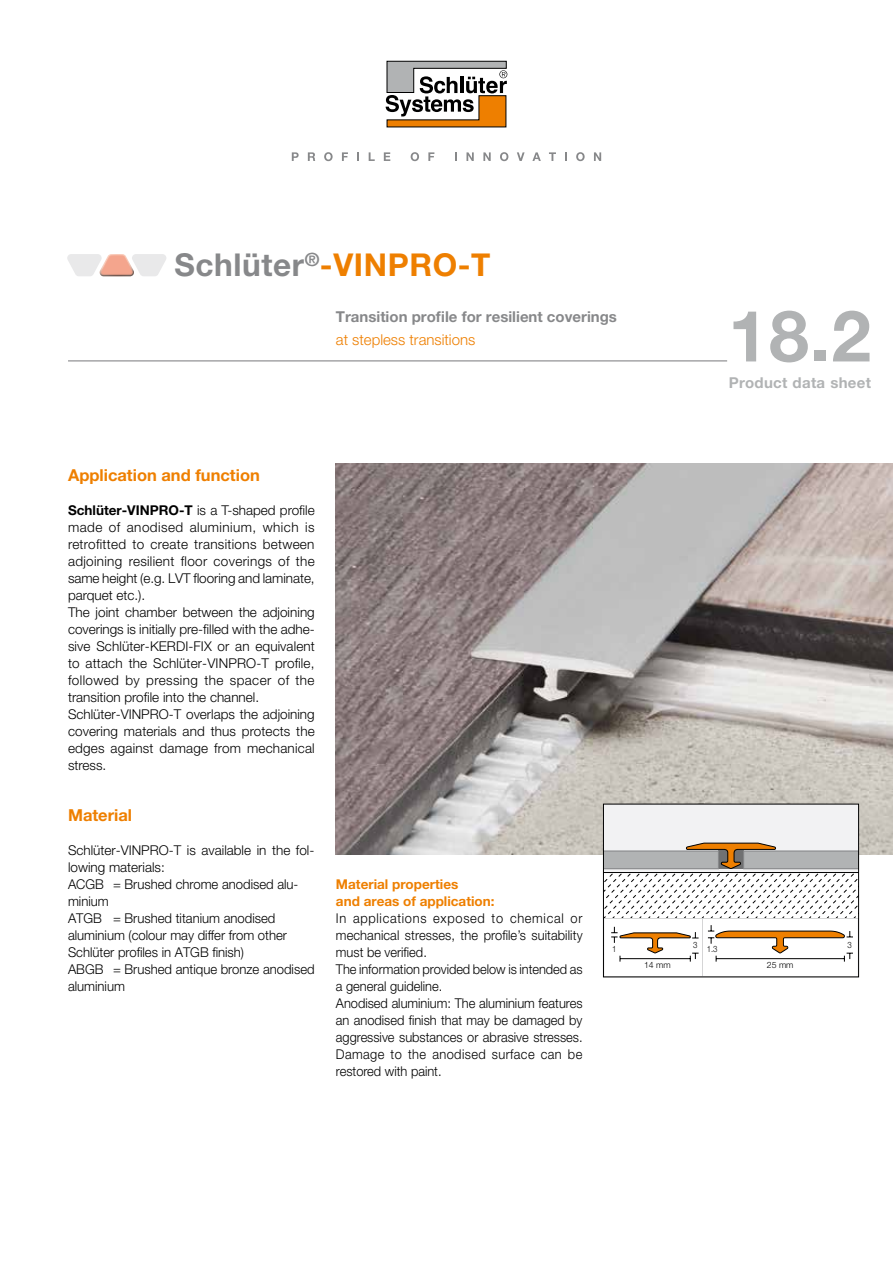
<style>
.page{position:relative;width:893px;height:1263px;background:#fff}
.page>*{position:absolute;margin:0;border:0;box-sizing:border-box;transform-origin:0 0}
.t1{font:700 71.25px "Helvetica Neue LT Pro";color:#b1b3b4}
.t2{font:700 31.5px "Helvetica Neue LT Pro";letter-spacing:.02em;color:#ee7f00}
.t3{font:700 16.5px "Helvetica Neue LT Pro";color:#ee7f00}
.t4{font:700 15px "Helvetica Neue LT Pro";color:#87888a}
.t5{font:300 15px "Helvetica Neue LT Pro";color:#ee7f00}
.t6{font:700 15px "Helvetica Neue LT Pro";letter-spacing:.02em;color:#b1b3b4}
.t7{font:300 13.5px/17px "Helvetica Neue LT Pro";color:#000}
.t8{font:300 13.5px/17px "Helvetica Neue LT Pro";color:#000;scale:.95 1}
.t9{font:700 13.5px/17px "Helvetica Neue LT Pro";color:#ee7f00}
.t10{font:300 8.7px "Helvetica Neue LTW1 G";color:#000}
.t11{font:300 8.7px "Helvetica Neue LTW1 G";color:#000;scale:.9 1}
.s1{color:#87888a}
.s2{font-weight:700}
</style>
<div class="page">
<svg style="left:386px;top:61px;width:121px;height:67px"></svg>
<svg style="left:292px;top:152px;width:7px;height:9px"></svg>
<svg style="left:308px;top:152px;width:7px;height:9px"></svg>
<svg style="left:324px;top:152px;width:9px;height:9px"></svg>
<svg style="left:342px;top:152px;width:6px;height:9px"></svg>
<svg style="left:357px;top:152px;width:2px;height:9px"></svg>
<svg style="left:369px;top:152px;width:6px;height:9px"></svg>
<svg style="left:384px;top:152px;width:6px;height:9px"></svg>
<svg style="left:411px;top:152px;width:8px;height:9px"></svg>
<svg style="left:428px;top:152px;width:6px;height:9px"></svg>
<svg style="left:455px;top:152px;width:2px;height:9px"></svg>
<svg style="left:466px;top:152px;width:8px;height:9px"></svg>
<svg style="left:483px;top:152px;width:8px;height:9px"></svg>
<svg style="left:500px;top:152px;width:8px;height:9px"></svg>
<svg style="left:517px;top:152px;width:8px;height:9px"></svg>
<svg style="left:532px;top:152px;width:9px;height:9px"></svg>
<svg style="left:549px;top:152px;width:7px;height:9px"></svg>
<svg style="left:565px;top:152px;width:2px;height:9px"></svg>
<svg style="left:576px;top:152px;width:9px;height:9px"></svg>
<svg style="left:594px;top:152px;width:7px;height:9px"></svg>
<hr style="left:68px;top:360px;width:659px;height:1px;background:#87888a">
<svg style="left:67px;top:254px;width:99px;height:22px"></svg>
<img style="left:336px;top:463px;width:557px;height:392px">
<div style="left:603px;top:804px;width:256px;height:173px;background:#f2f2f3"></div>
<svg style="left:605px;top:843px;width:252px;height:132px"></svg>
<hr style="left:716px;top:958px;width:128px;height:1px;background:#000">
<div style="left:603px;top:804px;width:256px;height:173px;border:1px solid #000"></div>
<h2 class="t2" style="left:174px;top:246px;width:318px"><span class="s1">Schlüter</span><sup>®</sup>-VINPRO-T</h2>
<p class="t4" style="left:336px;top:307px;width:283px">Transition profile for resilient coverings</p>
<p class="t5" style="left:336px;top:330px;width:141px">at stepless transitions</p>
<h1 class="t1" style="left:728px;top:292px;width:144px">18.2</h1>
<p class="t6" style="left:729px;top:373px;width:144px">Product data sheet</p>
<p class="t3" style="left:68px;top:464px;width:193px">Application and function</p>
<p class="t7" style="left:68px;top:501px;width:248px"><span class="s2">Schlüter-VINPRO-T</span> is a T-shaped profile made of anodised aluminium, which is retrofitted to create transitions between adjoining resilient floor coverings of the same height (e.g. LVT flooring and laminate, parquet etc.).<br>The joint chamber between the adjoining coverings is initially pre-filled with the adhe&shy;sive Schlüter-KERDI-FIX or an equivalent to attach the Schlüter-VINPRO-T profile, followed by pressing the spacer of the transition profile into the channel.<br>Schlüter-VINPRO-T overlaps the adjoining covering materials and thus protects the edges against damage from mechanical stress.</p>
<p class="t3" style="left:68px;top:805px;width:66px">Material</p>
<p class="t7" style="left:68px;top:841px;width:248px">Schlüter-VINPRO-T is available in the fol&shy;lowing materials:<br>ACGB = Brushed chrome anodised alu&shy;minium<br>ATGB = Brushed titanium anodised aluminium (colour may differ from other<br>Schlüter profiles in ATGB finish)<br>ABGB = Brushed antique bronze anodised aluminium</p>
<p class="t9" style="left:336px;top:875px;width:160px">Material properties<br>and areas of application:</p>
<p class="t8" style="left:336px;top:909px;width:261px">In applications exposed to chemical or mechanical stresses, the profile’s suitability must be verified.<br>The information provided below is intended as a general guideline.<br>Anodised aluminium: The aluminium features an anodised finish that may be damaged by aggressive substances or abrasive stresses.<br>Damage to the anodised surface can be restored with paint.</p>
<p class="t11" style="left:612px;top:943px;width:6px">1</p>
<p class="t10" style="left:644px;top:959px;width:28px">14 mm</p>
<p class="t11" style="left:693px;top:940px;width:6px">3</p>
<p class="t11" style="left:707px;top:943px;width:14px">1.3</p>
<p class="t10" style="left:767px;top:959px;width:28px">25 mm</p>
<p class="t11" style="left:847px;top:940px;width:6px">3</p>
</div>
